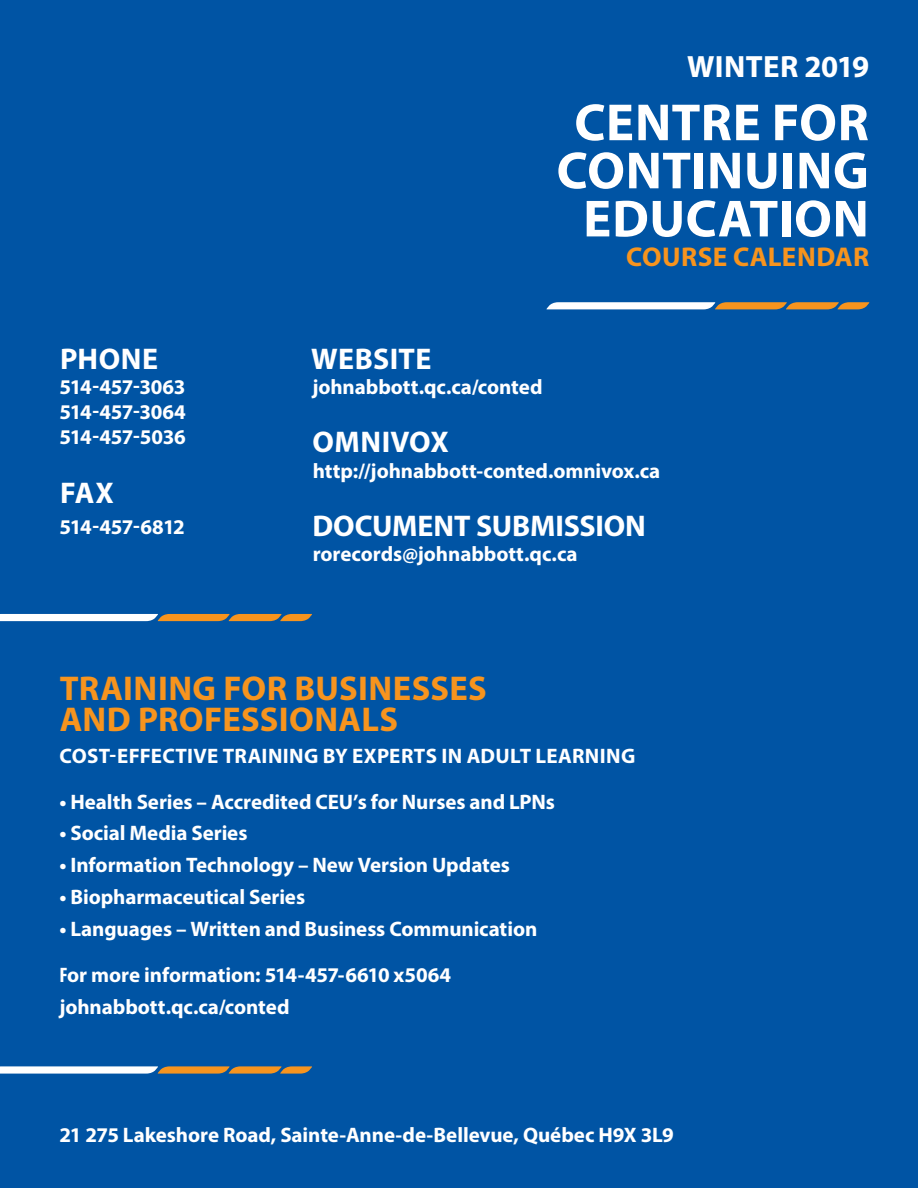
<style>
.page{position:relative;width:918px;height:1188px;background:#0054a4}
.page>*{position:absolute;margin:0;border:0;box-sizing:border-box;transform-origin:0 0}
.t1{font:700 52.65px/48.2px "Myriad Pro";letter-spacing:.01em;color:#fff;text-align:center}
.t2{font:700 34.5px/31.5px "Myriad Pro";letter-spacing:.01em;color:#f7941e}
.t3{font:700 30.9px "Myriad Pro";letter-spacing:.01em;color:#fff}
.t4{font:700 30px "Myriad Pro";color:#fff}
.t5{font:700 27.15px "Myriad Pro";letter-spacing:.015em;color:#f7941e}
.t6{font:700 21px/25.2px "Myriad Pro";letter-spacing:-.005em;color:#fff}
.t7{font:700 21px "Myriad Pro";letter-spacing:.015em;color:#fff}
.t8{font:700 21px "Myriad Pro";letter-spacing:-.045em;color:#fff}
.s1{font-stretch:condensed}
</style>
<div class="page">
<svg style="left:546px;top:302px;width:323px;height:7px;background:#e2c198"></svg>
<svg style="left:0;top:614px;width:312px;height:7px;background:#ebc596"></svg>
<svg style="left:0;top:1066px;width:312px;height:8px;background:#d3b997"></svg>
<h3 class="t4" style="left:60px;top:339px;width:99px">PHONE</h3>
<p class="t6" style="left:59px;top:374px;width:128px;text-align:justify">514-457-3063<br>514-457-3064<br>514-457-5036</p>
<h3 class="t4" style="left:60px;top:473px;width:55px">FAX</h3>
<p class="t8" style="left:59px;top:514px;width:127px">514-457-6812</p>
<h3 class="t3" style="left:687px;top:47px;width:184px">WINTER 2019</h3>
<h1 class="t1" style="left:557px;top:97px;width:314px">CENTRE FOR<br>CONTINUING<br>EDUCATION</h1>
<p class="t5" style="left:626px;top:239px;width:244px">COURSE CALENDAR</p>
<h3 class="t4" style="left:311px;top:339px;width:122px">WEBSITE</h3>
<p class="t6" style="left:312px;top:374px;width:232px">johnabbott.qc.ca/conted</p>
<h3 class="t4" style="left:313px;top:423px;width:138px">OMNIVOX</h3>
<p class="t6" style="left:313px;top:457px;width:349px">http://johnabbott-conted.omnivox.ca</p>
<h3 class="t4" style="left:313px;top:506px;width:335px">DOCUMENT SUBMISSION</h3>
<p class="t6" style="left:313px;top:541px;width:266px">rorecords@johnabbott.qc.ca</p>
<h2 class="t2" style="left:60px;top:671px;width:429px">TRAINING FOR BUSINESSES<br>AND PROFESSIONALS</h2>
<p class="t7" style="left:60px;top:742px;width:577px">COST-EFFECTIVE TRAINING BY EXPERTS IN ADULT LEARNING</p>
<p class="t6" style="left:59px;top:788px;width:497px">• Health Series – Accredited CEU’s for Nurses and LPNs</p>
<p class="t6" style="left:59px;top:820px;width:190px">• Social Media Series</p>
<p class="t6" style="left:59px;top:852px;width:452px">• Information Technology – New Version Updates</p>
<p class="t6" style="left:59px;top:884px;width:247px">• Biopharmaceutical Series</p>
<p class="t6" style="left:59px;top:906px;width:479px;line-height:45.5px">• Languages – Written and Business Communication<br><span class="s1">F</span>or more information: 514-457-6610 x5064</p>
<p class="t6" style="left:59px;top:993px;width:232px">johnabbott.qc.ca/conted</p>
<p class="t6" style="left:59px;top:1122px;width:616px">21 275 Lakeshore Road, Sainte-Anne-de-Bellevue, Québec H9X 3L9</p>
</div>
